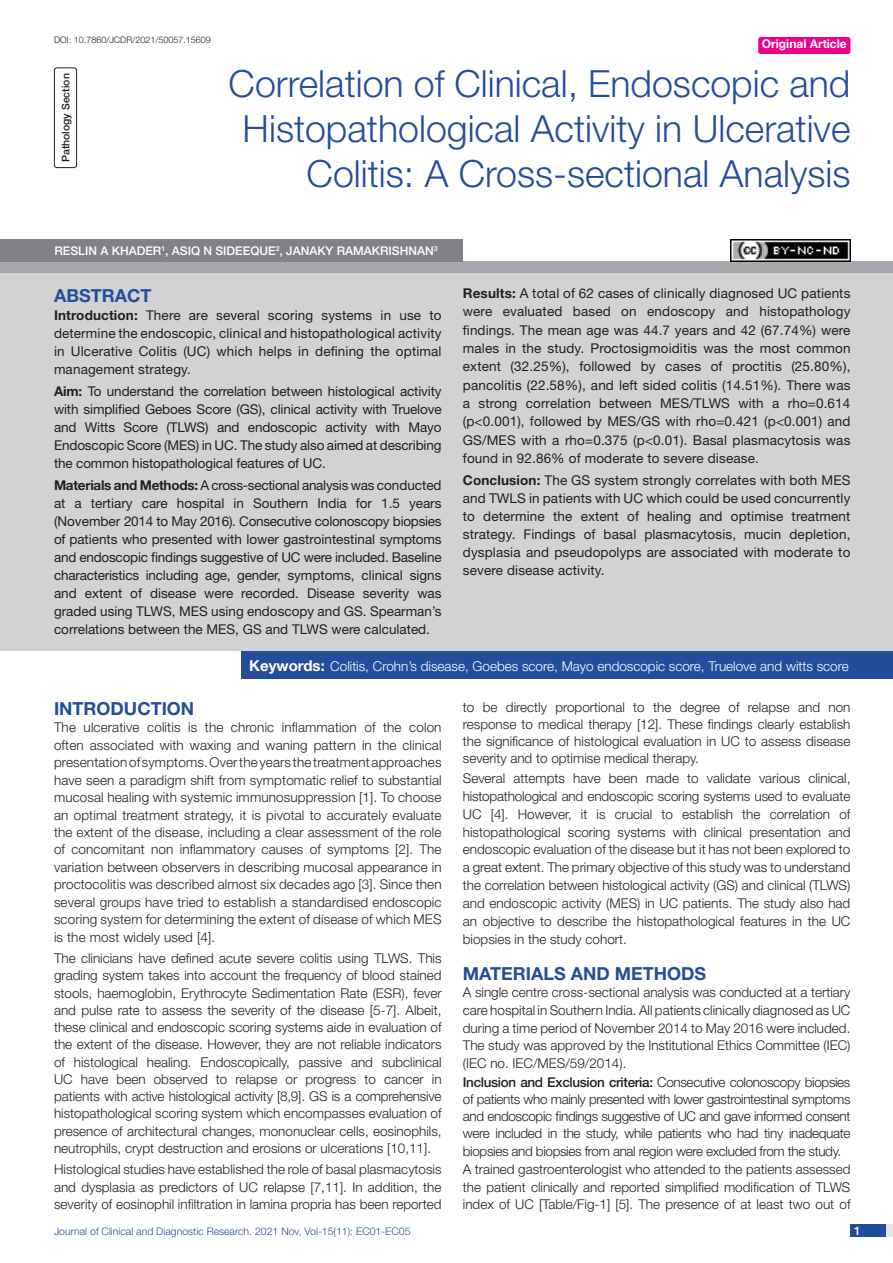
<style>
.page{position:relative;width:893px;height:1263px;background:#fff}
.page>*{position:absolute;margin:0;border:0;box-sizing:border-box;transform-origin:0 0}
.t1{font:300 37.5px/45px "Helvetica Neue";color:#244e9b;text-align:right}
.Heading{font:700 18px "Helvetica Neue";color:#244e9b}
.Abstract_head{font:700 18px "Helvetica Neue";color:#244e9b}
.Body_text{font:300 13.5px/17.2px "Helvetica Neue";color:#231f20;text-align:justify}
.Abstract_Text{font:13.5px/18px "Helvetica Neue";letter-spacing:.01em;color:#231f20;text-align:justify}
.Key_words{font:300 13.5px "Helvetica Neue";color:#fff}
.Author{font:500 12px "Helvetica Neue";color:#fff}
.t2{font:700 12px "Helvetica Neue";color:#fff}
.t3{font:300 10.5px "Helvetica Neue";color:#244e9b}
.section{font:500 10.5px "Helvetica Neue";color:#231f20}
.DOI{font:300 9px "Helvetica Neue";color:#231f20}
.s1{font-weight:700}
.s2{font-weight:700;font-size:15px}
.s3{font-weight:500}
</style>
<div class="page">
<div style="left:850px;top:1224px;width:43px;height:13px;background:#e6e7e9"></div>
<div style="left:850px;top:1224px;width:35px;height:13px;background:#214c99"></div>
<div style="left:758px;top:37px;width:92px;height:17px;background:#ed028c;border-radius:3px"></div>
<div style="left:54px;top:67px;width:23px;height:101px;border:1px solid #231f20;border-radius:3px"></div>
<div style="left:0;top:261px;width:893px;height:12px;background:#a8a9ad"></div>
<div style="left:0;top:239px;width:463px;height:22px;background:#808285"></div>
<div style="left:0;top:274px;width:893px;height:377px;background:#d1d2d4"></div>
<div style="left:241px;top:651px;width:652px;height:28px;background:#244e9b"></div>
<img style="left:730px;top:239px;width:120px;height:23px">
<p class="DOI" style="left:54px;top:35px;width:158px">DOI: 10.7860/JCDR/2021/50057.15609</p>
<p class="t2" style="left:762px;top:37px;width:87px">Original Article</p>
<p class="section" style="left:60px;top:162px;width:90px;rotate:-90deg">PATHOLOGY SECTION</p>
<p class="t1" style="left:229px;top:60px;width:623px">Correlation of Clinical, Endoscopic and<br>Histopathological Activity in Ulcerative<br>Colitis: A Cross-sectional Analysis</p>
<p class="Author" style="left:54px;top:243px;width:318px">RESLIN A KHADER<sup>1</sup>, ASIQ N SIDEEQUE<sup>2</sup>, JANAKY RAMAKRIS</p>
<p class="Author" style="left:400px;top:243px;width:39px">HNAN<sup>3</sup></p>
<p class="Abstract_head" style="left:54px;top:284px;width:99px">ABSTRACT</p>
<p class="Abstract_Text" style="left:54px;top:306px;width:389px"><span class="s1">Introduction:</span> There are several scoring systems in use to determine the endoscopic, clinical and histopathological activity in Ulcerative Colitis (UC) which helps in defining the optimal management strategy.</p>
<p class="Abstract_Text" style="left:54px;top:382px;width:389px"><span class="s1">Aim:</span> To understand the correlation between histological activity with simplified Geboes Score (GS), clinical activity with Truelove and Witts Score (TLWS) and endoscopic activity with Mayo Endoscopic Score (MES) in UC. The study also aimed at describing the common histopathological features of UC.</p>
<p class="Abstract_Text" style="left:54px;top:476px;width:389px"><span class="s1">Materials and Methods:</span> A cross-sectional analysis was conducted at a tertiary care hospital in Southern India for 1.5 years (November 2014 to May 2016). Consecutive colonoscopy biopsies of patients who presented with lower gastrointestinal symptoms and endoscopic findings suggestive of UC were included. Baseline characteristics including age, gender, symptoms, clinical signs and extent of disease were recorded. Disease severity was graded using TLWS, MES using endoscopy and GS. Spearman’s correlations between the MES, GS and TLWS were calculated.</p>
<p class="Abstract_Text" style="left:463px;top:284px;width:389px"><span class="s1">Results:</span> A total of 62 cases of clinically diagnosed UC patients were evaluated based on endoscopy and histopathology findings. The mean age was 44.7 years and 42 (67.74%) were males in the study. Proctosigmoiditis was the most common extent (32.25%), followed by cases of proctitis (25.80%), pancolitis (22.58%), and left sided colitis (14.51%). There was a strong correlation between MES/TLWS with a rho=0.614 (p&lt;0.001), followed by MES/GS with rho=0.421 (p&lt;0.001) and GS/MES with a rho=0.375 (p&lt;0.01). Basal plasmacytosis was found in 92.86% of moderate to severe disease.</p>
<p class="Abstract_Text" style="left:463px;top:471px;width:389px"><span class="s1">Conclusion:</span> The GS system strongly correlates with both MES and TWLS in patients with UC which could be used concurrently to determine the extent of healing and optimise treatment strategy. Findings of basal plasmacytosis, mucin depletion, dysplasia and pseudopolyps are associated with moderate to severe disease activity.</p>
<p class="Key_words" style="left:249px;top:658px;width:601px"><span class="s2">Keywords:</span> Colitis, Crohn’s disease, Goebes score, Mayo endoscopic score, Truelove and witts score</p>
<p class="Heading" style="left:54px;top:697px;width:142px">INTRODUCTION</p>
<p class="Body_text" style="left:54px;top:719px;width:389px">The ulcerative colitis is the chronic inflammation of the colon often associated with waxing and waning pattern in the clinical presentation of symptoms. Over the years the treatment approaches have seen a paradigm shift from symptomatic relief to substantial mucosal healing with systemic immunosuppression [1]. To choose an optimal treatment strategy, it is pivotal to accurately evaluate the extent of the disease, including a clear assessment of the role of concomitant non inflammatory causes of symptoms [2]. The variation between observers in describing mucosal appearance in proctocolitis was described almost six decades ago [3]. Since then several groups have tried to establish a standardised endoscopic scoring system for determining the extent of disease of which MES is the most widely used [4].</p>
<p class="Body_text" style="left:54px;top:949px;width:389px">The clinicians have defined acute severe colitis using TLWS. This grading system takes into account the frequency of blood stained stools, haemoglobin, Erythrocyte Sedimentation Rate (ESR), fever and pulse rate to assess the severity of the disease [5-7]. Albeit, these clinical and endoscopic scoring systems aide in evaluation of the extent of the disease. However, they are not reliable indicators of histological healing. Endoscopically, passive and subclinical UC have been observed to relapse or progress to cancer in patients with active histological activity [8,9]. GS is a comprehensive histopathological scoring system which encompasses evaluation of presence of architectural changes, mononuclear cells, eosinophils, neutrophils, crypt destruction and erosions or ulcerations [10,11].</p>
<p class="Body_text" style="left:54px;top:1160px;width:389px">Histological studies have established the role of basal plasmacytosis and dysplasia as predictors of UC relapse [7,11]. In addition, the severity of eosinophil infiltration in lamina propria has been reported</p>
<p class="Body_text" style="left:463px;top:698px;width:389px">to be directly proportional to the degree of relapse and non response to medical therapy [12]. These findings clearly establish the significance of histological evaluation in UC to assess disease severity and to optimise medical therapy.</p>
<p class="Body_text" style="left:463px;top:769px;width:389px;line-height:17.9px">Several attempts have been made to validate various clinical, histopathological and endoscopic scoring systems used to evaluate UC [4]. However, it is crucial to establish the correlation of histopathological scoring systems with clinical presentation and endoscopic evaluation of the disease but it has not been explored to a great extent. The primary objective of this study was to understand the correlation between histological activity (GS) and clinical (TLWS) and endoscopic activity (MES) in UC patients. The study also had an objective to describe the histopathological features in the UC biopsies in the study cohort.</p>
<p class="Heading" style="left:463px;top:962px;width:245px">MATERIALS AND METHODS</p>
<p class="Body_text" style="left:463px;top:983px;width:389px">A single centre cross-sectional analysis was conducted at a tertiary care hospital in Southern India. All patients clinically diagnosed as UC during a time period of November 2014 to May 2016 were included.<br>The study was approved by the Institutional Ethics Committee (IEC) (IEC no. IEC/MES/59/2014).</p>
<p class="Body_text" style="left:463px;top:1073px;width:389px"><span class="s3">INCLUSION AND EXCLUSION CRITERIA:</span> Consecutive colonoscopy biopsies of patients who mainly presented with lower gastrointestinal symptoms and endoscopic findings suggestive of UC and gave informed consent were included in the study, while patients who had tiny inadequate biopsies and biopsies from anal region were excluded from the study.</p>
<p class="Body_text" style="left:463px;top:1160px;width:389px">A trained gastroenterologist who attended to the patients assessed the patient clinically and reported simplified modification of TLWS index of UC [Table/Fig-1] [5]. The presence of at least two out of</p>
<p class="t3" style="left:54px;top:1225px;width:358px">Journal of Clinical and Diagnostic Research. 2021 Nov, Vol-15(11): EC01-EC05</p>
<p class="Author" style="left:854px;top:1223px;width:8px">1</p>
</div>
